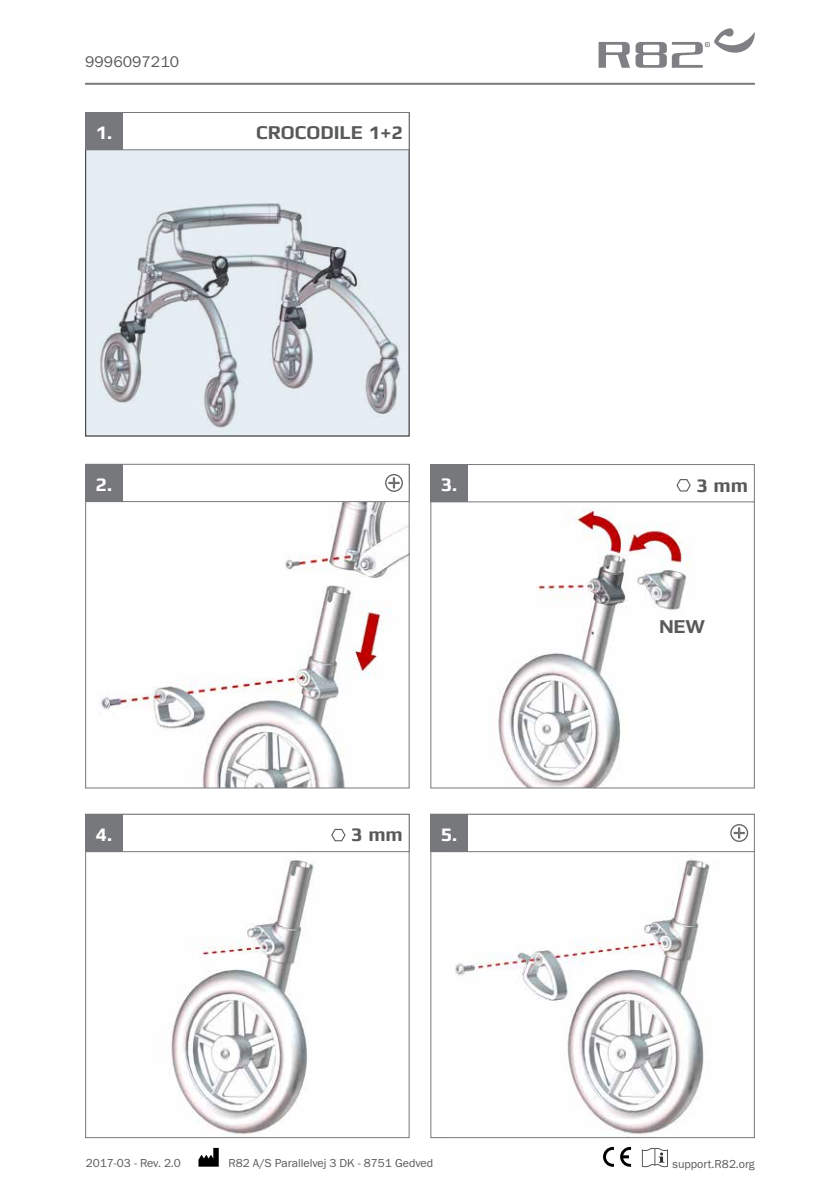
<style>
.page{position:relative;width:840px;height:1191px;background:#fff}
.page>*{position:absolute;margin:0;border:0;box-sizing:border-box;transform-origin:0 0}
.t1{font:700 19.8px "Mdd";color:#58595b}
.t2{font:700 19.8px "Mdd";color:#fff}
.t3{font:16px "Franklin Gothic URW Boo";color:#58595b}
.t4{font:12px "Franklin Gothic URW Boo";color:#58595b}
</style>
<div class="page">
<svg style="left:598px;top:42px;width:31px;height:26px"></svg>
<svg style="left:635px;top:28px;width:119px;height:40px"></svg>
<hr style="left:85px;top:83px;width:669px;height:2px;background:#77787b">
<svg style="left:641px;top:1148px;width:26px;height:19px"></svg>
<svg style="left:198px;top:1147px;width:21px;height:20px"></svg>
<svg style="left:603px;top:1146px;width:10px;height:20px"></svg>
<svg style="left:620px;top:1146px;width:10px;height:20px"></svg>
<img style="left:87px;top:502px;width:320px;height:284px">
<img style="left:87px;top:852px;width:320px;height:283px">
<img style="left:447px;top:852px;width:305px;height:284px">
<img style="left:432px;top:502px;width:320px;height:284px">
<svg style="left:331px;top:828px;width:15px;height:14px"></svg>
<div style="left:85px;top:814px;width:324px;height:38px;border:1px solid #77787b"></div>
<svg style="left:385px;top:474px;width:17px;height:17px"></svg>
<div style="left:385px;top:474px;width:18px;height:18px;border:1px solid #636466;border-radius:50%"></div>
<svg style="left:388px;top:478px;width:11px;height:10px"></svg>
<div style="left:85px;top:464px;width:324px;height:38px;border:1px solid #77787b"></div>
<svg style="left:730px;top:824px;width:17px;height:17px"></svg>
<div style="left:729px;top:824px;width:18px;height:18px;border:1px solid #636466;border-radius:50%"></div>
<svg style="left:733px;top:828px;width:11px;height:10px"></svg>
<div style="left:430px;top:814px;width:324px;height:38px;border:1px solid #77787b"></div>
<svg style="left:676px;top:479px;width:15px;height:13px"></svg>
<div style="left:430px;top:464px;width:324px;height:38px;border:1px solid #77787b"></div>
<div style="left:85px;top:464px;width:37px;height:37px;background:#77787b"></div>
<div style="left:85px;top:814px;width:37px;height:37px;background:#77787b"></div>
<div style="left:430px;top:814px;width:37px;height:37px;background:#77787b"></div>
<div style="left:430px;top:464px;width:37px;height:37px;background:#77787b"></div>
<svg style="left:85px;top:150px;width:324px;height:286px;background:#d4dadf"></svg>
<div style="left:85px;top:112px;width:324px;height:38px;border:1px solid #77787b"></div>
<div style="left:85px;top:112px;width:37px;height:38px;background:#77787b"></div>
<h2 class="t3" style="left:85px;top:52px;width:95px">9996097210</h2>
<h1 class="t2" style="left:95px;top:122px;width:18px">1.</h1>
<h1 class="t1" style="left:256px;top:122px;width:148px">CROCODILE 1+2</h1>
<h1 class="t2" style="left:95px;top:474px;width:18px">2.</h1>
<h1 class="t1" style="left:696px;top:474px;width:53px">3 mm</h1>
<h1 class="t2" style="left:440px;top:474px;width:18px">3.</h1>
<h1 class="t2" style="left:95px;top:824px;width:18px">4.</h1>
<h1 class="t2" style="left:440px;top:824px;width:18px">5.</h1>
<h1 class="t1" style="left:351px;top:824px;width:53px">3 mm</h1>
<h1 class="t1" style="left:658px;top:616px;width:48px">NEW</h1>
<p class="t4" style="left:86px;top:1155px;width:97px">2017-03 - Rev. 2.0</p>
<p class="t4" style="left:228px;top:1155px;width:206px">R82 A/S Parallelvej 3 DK - 8751 Gedved</p>
<p class="t4" style="left:672px;top:1156px;width:84px">support.R82.org</p>
</div>
